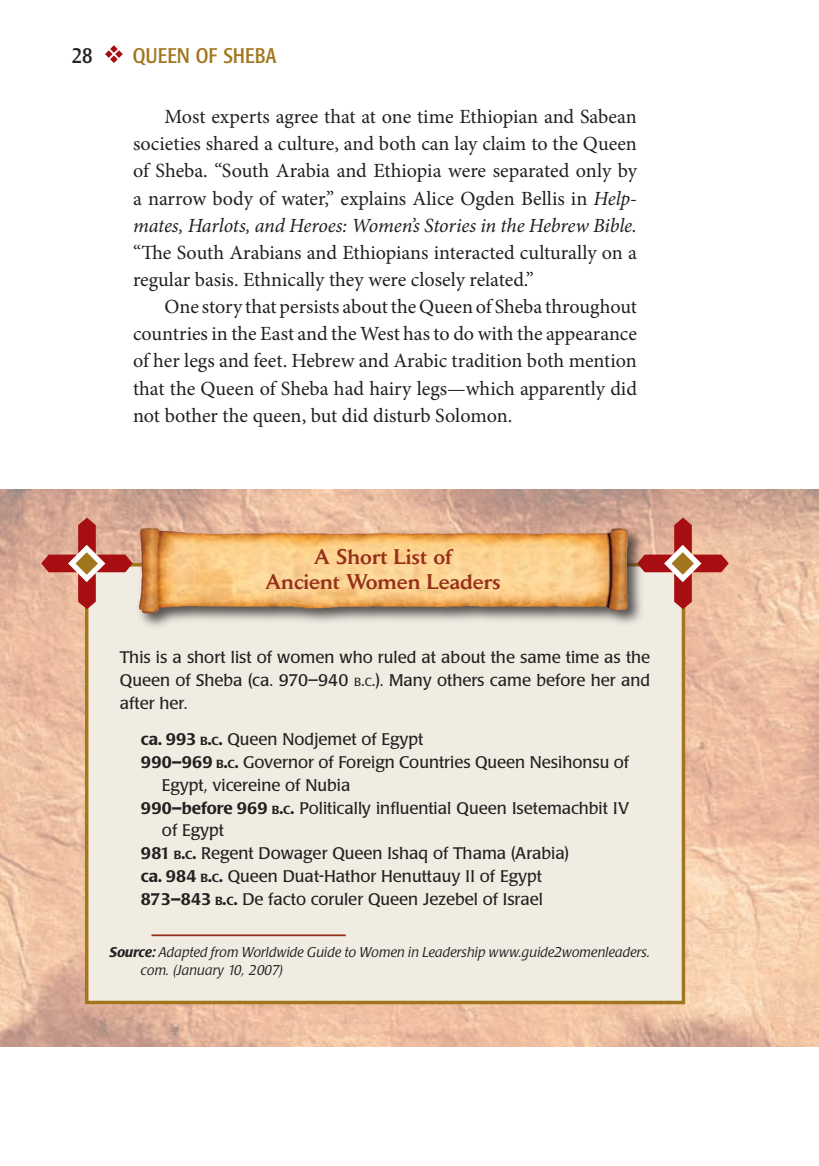
<style>
.page{position:relative;width:819px;height:1166px;background:#fff}
.page>*{position:absolute;margin:0;border:0;box-sizing:border-box;transform-origin:0 0}
.t1{font:500 21px/24.5px "Daily News";color:#972f1a;text-align:center}
.t2{font:condensed 21px "Poppl Laudatio";letter-spacing:-.005em;color:#a1761c}
.t3{font:condensed 21px "Poppl Laudatio";color:#231f20}
.t4{font:20.12px/27.1px "Minion Pro";letter-spacing:-.005em;color:#231f20;text-align:justify}
.t5{font:16.62px/22.8px "Poppl Laudatio";color:#231f20;text-align:justify}
.t6{font:italic 300 14px/17.5px "Poppl Laudatio";color:#231f20}
.s1{font-style:italic}
.s2{font-size:11.72px}
.s3{font-weight:500}
.s4{font-weight:500;font-size:11.72px}
</style>
<div class="page">
<svg style="left:105px;top:45px;width:18px;height:18px"></svg>
<img style="left:0;top:490px;width:819px;height:556px">
<div style="left:87px;top:565px;width:596px;height:437px;background:#f0ece2"></div>
<hr style="left:151px;top:934px;width:195px;height:2px;background:#972f1a">
<div style="left:85px;top:563px;width:600px;height:441px;border:4px solid #a1761c"></div>
<svg style="left:41px;top:517px;width:92px;height:92px"></svg>
<svg style="left:637px;top:517px;width:92px;height:92px"></svg>
<div style="left:135px;top:523px;width:511px;height:109px;background:#231f20;opacity:.75"></div>
<img style="left:139px;top:527px;width:490px;height:88px">
<p class="t3" style="left:72px;top:44px;width:22px">28</p>
<p class="t2" style="left:133px;top:44px;width:145px">QUEEN OF SHEBA</p>
<p class="t4" style="left:133px;top:103px;width:506px;text-indent:31px">Most experts agree that at one time Ethiopian and Sabean societies shared a culture, and both can lay claim to the Queen of Sheba. “South Arabia and Ethiopia were separated only by a narrow body of water,” explains Alice Ogden Bellis in <span class="s1">Help-- mates, Harlots, and Heroes: Women’s Stories in the Hebrew Bible.</span></p>
<p class="t4" style="left:133px;top:239px;width:506px">“The South Arabians and Ethiopians interacted culturally on a regular basis. Ethnically they were closely related.”</p>
<p class="t4" style="left:133px;top:293px;width:506px;text-indent:31px">One story that persists about the Queen of Sheba throughout countries in the East and the West has to do with the appearance of her legs and feet. Hebrew and Arabic tradition both mention that the Queen of Sheba had hairy legs—-which apparently did not bother the queen, but did disturb Solomon.</p>
<p class="t1" style="left:265px;top:544px;width:237px">A Short List of<br>Ancient Women Leaders</p>
<p class="t5" style="left:120px;top:646px;width:532px">This is a short list of women who ruled at about the same time as the Queen of Sheba (ca. 970–940 <span class="s2">b</span>.<span class="s2">c</span>.). Many others came before her and after her.</p>
<p class="t5" style="left:141px;top:728px;width:284px"><span class="s3">ca. 993</span> <span class="s4">b</span><span class="s3">.</span><span class="s4">c</span><span class="s3">.</span> Queen Nodjemet of Egypt</p>
<p class="t5" style="left:141px;top:751px;width:490px"><span class="s3">990–969</span> <span class="s4">b</span><span class="s3">.</span><span class="s4">c</span><span class="s3">.</span> Governor of Foreign Countries Queen Nesihonsu of</p>
<p class="t5" style="left:162px;top:774px;width:190px">Egypt, vicereine of Nubia</p>
<p class="t5" style="left:141px;top:796px;width:490px"><span class="s3">990–before 969</span> <span class="s4">b</span><span class="s3">.</span><span class="s4">c</span><span class="s3">.</span> Politically influential Queen Isetemachbit IV</p>
<p class="t5" style="left:162px;top:819px;width:64px">of Egypt</p>
<p class="t5" style="left:141px;top:842px;width:429px"><span class="s3">981</span> <span class="s4">b</span><span class="s3">.</span><span class="s4">c</span><span class="s3">.</span> Regent Dowager Queen Ishaq of Thama (Arabia)</p>
<p class="t5" style="left:141px;top:865px;width:402px"><span class="s3">ca. 984</span> <span class="s4">b</span><span class="s3">.</span><span class="s4">c</span><span class="s3">.</span> Queen Duat--Hathor Henuttauy II of Egypt</p>
<p class="t5" style="left:141px;top:887px;width:404px"><span class="s3">873–843</span> <span class="s4">b</span><span class="s3">.</span><span class="s4">c</span><span class="s3">.</span> De facto coruler Queen Jezebel of Israel</p>
<p class="t6" style="left:141px;top:943px;width:511px;text-indent:-32px"><span class="s3">Source:</span> Adapted from Worldwide Guide to Women in Leadership www.guide2womenleaders. com. (January 10, 2007)</p>
</div>
